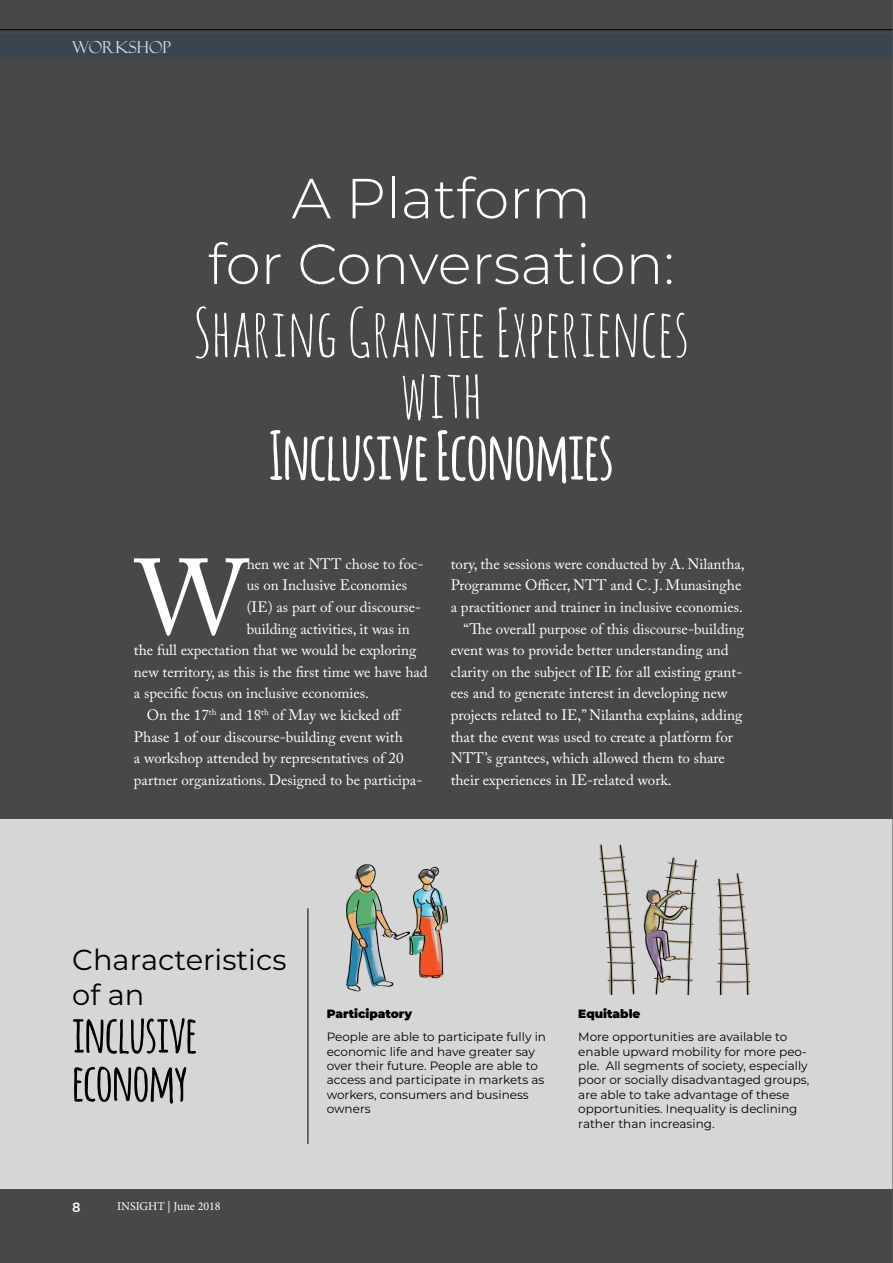
<style>
.page{position:relative;width:893px;height:1263px;background:#48484a}
.page>*{position:absolute;margin:0;border:0;box-sizing:border-box;transform-origin:0 0}
.t1{font:106.2px "Adobe Caslon Pro";color:#fff}
.t2{font:66px/61.5px "Amatic SC";color:#fff;text-align:center}
.t3{font:700 66px "Amatic";color:#fff}
.t4{font:300 56.4px/65.7px "Montserrat";color:#fff;text-align:center}
.t5{font:700 51px/48px "Amatic";color:#000}
.t6{font:28.95px/34.7px "Montserrat";color:#000}
.t7{font:16.5px "Felix Titling";color:#fff}
.t8{font:15px "Adobe Caslon Pro";color:#fff}
.t9{font:500 13.5px "Gotham";color:#fff}
.t10{font:12px/14.4px "Montserrat";color:#000}
.t11{font:900 12px "Montserrat";color:#000}
.t12{font:12px "Minion Pro";color:#fff}
</style>
<div class="page">
<div style="left:0;top:819px;width:893px;height:369px;background:#d6d6d6"></div>
<img style="left:347px;top:864px;width:101px;height:128px">
<img style="left:599px;top:843px;width:152px;height:151px">
<hr style="left:308px;top:908px;width:1px;height:236px;background:#000">
<hr style="left:0;top:29px;width:893px;height:1px;background:#000">
<div style="left:0;top:34px;width:893px;height:25px;background:#3b454d"></div>
<hr style="left:892px;top:0;width:1px;height:1263px;background:#58595b">
<p class="t7" style="left:72px;top:38px;width:100px">WORKSHOP</p>
<h3 class="t4" style="left:208px;top:164px;width:469px">A Platform<br>for Conversation:</h3>
<h2 class="t2" style="left:193px;top:301px;width:498px">Sharing Grantee Experiences with</h2>
<h2 class="t3" style="left:269px;top:409px;width:346px">Inclusive Economies</h2>
<h1 class="t1" style="left:136px;top:535px;width:112px">W</h1>
<p class="t8" style="left:247px;top:555px;width:178px">hen we at NTT chose to foc-</p>
<p class="t8" style="left:247px;top:576px;width:162px">us on Inclusive Economies</p>
<p class="t8" style="left:247px;top:598px;width:176px">(IE) as part of our discourse-</p>
<p class="t8" style="left:247px;top:620px;width:165px">building activities, it was in</p>
<p class="t8" style="left:134px;top:641px;width:284px">the full expectation that we would be exploring</p>
<p class="t8" style="left:134px;top:663px;width:295px">new territory, as this is the first time we have had</p>
<p class="t8" style="left:134px;top:684px;width:237px">a specific focus on inclusive economies.</p>
<p class="t8" style="left:147px;top:706px;width:256px">On the 17<sup>th</sup> and 18<sup>th</sup> of May we kicked off</p>
<p class="t8" style="left:134px;top:728px;width:270px">Phase 1 of our discourse-building event with</p>
<p class="t8" style="left:134px;top:749px;width:271px">a workshop attended by representatives of 20</p>
<p class="t8" style="left:134px;top:771px;width:290px">partner organizations. Designed to be participa-</p>
<p class="t8" style="left:451px;top:555px;width:295px">tory, the sessions were conducted by A. Nilantha,</p>
<p class="t8" style="left:451px;top:576px;width:292px">Programme Officer, NTT and C. J. Munasinghe</p>
<p class="t8" style="left:451px;top:598px;width:294px">a practitioner and trainer in inclusive economies.</p>
<p class="t8" style="left:463px;top:620px;width:282px">“The overall purpose of this discourse-building</p>
<p class="t8" style="left:451px;top:641px;width:279px">event was to provide better understanding and</p>
<p class="t8" style="left:451px;top:663px;width:293px">clarity on the subject of IE for all existing grant-</p>
<p class="t8" style="left:451px;top:684px;width:278px">ees and to generate interest in developing new</p>
<p class="t8" style="left:451px;top:706px;width:293px">projects related to IE,” Nilantha explains, adding</p>
<p class="t8" style="left:451px;top:728px;width:284px">that the event was used to create a platform for</p>
<p class="t8" style="left:451px;top:749px;width:276px">NTT’s grantees, which allowed them to share</p>
<p class="t8" style="left:451px;top:771px;width:222px">their experiences in IE-related work.</p>
<h3 class="t6" style="left:72px;top:942px;width:216px">Characteristics of an</h3>
<h3 class="t5" style="left:72px;top:1008px;width:126px">inclusive economy</h3>
<p class="t9" style="left:72px;top:1199px;width:10px">8</p>
<p class="t12" style="left:117px;top:1198px;width:105px">INSIGHT | June 2018</p>
<p class="t11" style="left:327px;top:1005px;width:87px">Participatory</p>
<p class="t10" style="left:327px;top:1029px;width:221px">People are able to participate fully in economic life and have greater say over their future. People are able to access and participate in markets as workers, consumers and business owners</p>
<p class="t11" style="left:578px;top:1005px;width:64px">Equitable</p>
<p class="t10" style="left:578px;top:1029px;width:232px">More opportunities are available to enable upward mobility for more peo&shy;ple. All segments of society, especially poor or socially disadvantaged groups, are able to take advantage of these opportunities. Inequality is declining rather than increasing.</p>
</div>
